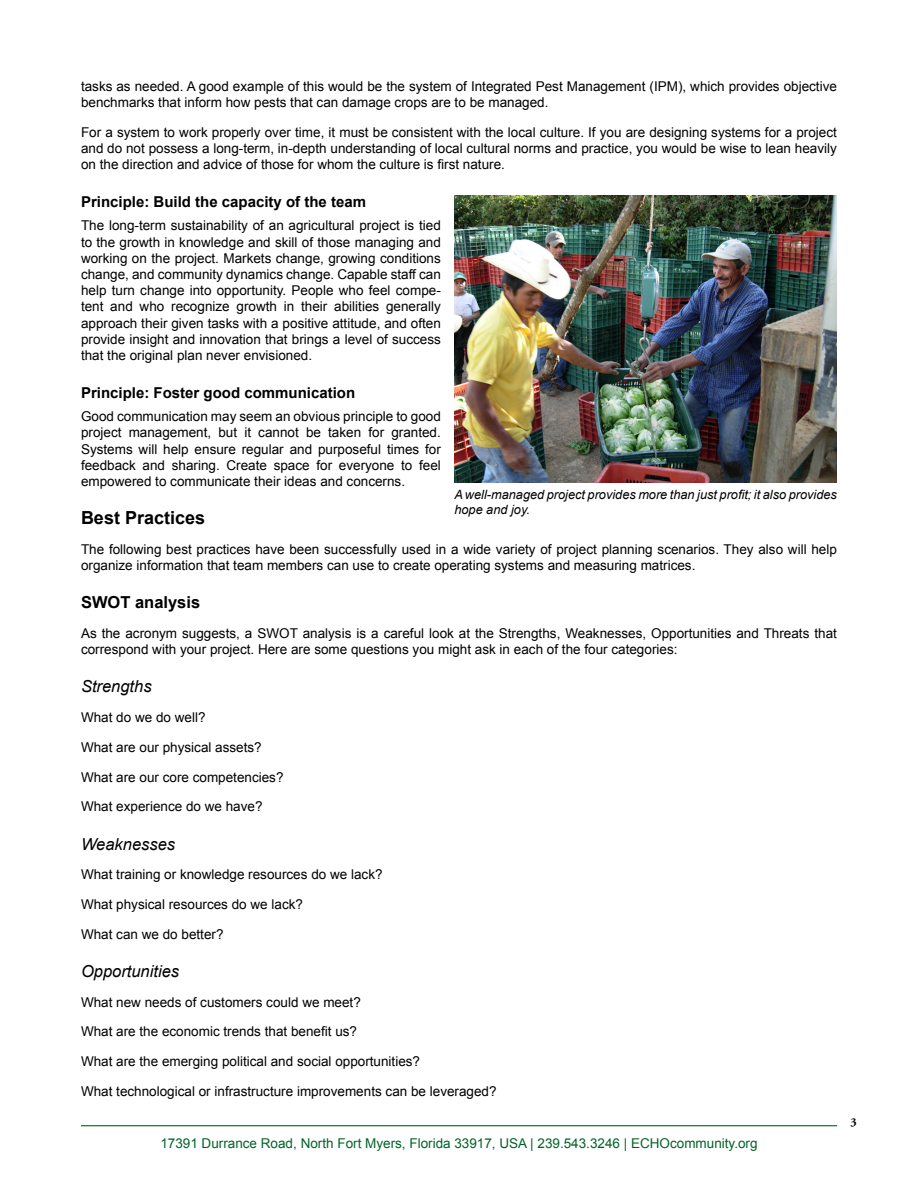
<style>
.page{position:relative;width:918px;height:1188px;background:#fff}
.page>*{position:absolute;margin:0;border:0;box-sizing:border-box;transform-origin:0 0}
.Heading_4{font:700 18px "Arial";color:#000}
.Heading_6{font:italic 16.5px "Arial";color:#000}
.Heading_5{font:700 16.5px "Arial";color:#000}
.Heading_7{font:700 15px "Arial";color:#000}
.Body_Text_1{font:13.5px/16.2px "Arial";color:#000}
.t1{font:13.5px "Arial";color:#036228}
.Figure{font:italic 12.75px/15.3px "Arial";color:#000}
.t2{font:700 12px "Adobe Garamond Pro";color:#000}
</style>
<div class="page">
<hr style="left:81px;top:1125px;width:756px;height:1px;background:#036228">
<img style="left:454px;top:196px;width:383px;height:287px">
<p class="Body_Text_1" style="left:81px;top:78px;width:757px">tasks as needed. A good example of this would be the system of Integrated Pest Management (IPM), which provides objective benchmarks that inform how pests that can damage crops are to be managed.</p>
<p class="Body_Text_1" style="left:81px;top:124px;width:757px;text-align:justify">For a system to work properly over time, it must be consistent with the local culture. If you are designing systems for a project and do not possess a long-term, in-depth understanding of local cultural norms and practice, you would be wise to lean heavily on the direction and advice of those for whom the culture is first nature.</p>
<p class="Heading_7" style="left:81px;top:192px;width:287px">Principle: Build the capacity of the team</p>
<p class="Body_Text_1" style="left:81px;top:217px;width:361px;text-align:justify">The long-term sustainability of an agricultural project is tied to the growth in knowledge and skill of those managing and working on the project. Markets change, growing conditions change, and community dynamics change. Capable staff can help turn change into opportunity. People who feel compe&shy;tent and who recognize growth in their abilities generally approach their given tasks with a positive attitude, and often provide insight and innovation that brings a level of success that the original plan never envisioned.</p>
<p class="Heading_7" style="left:81px;top:382px;width:276px">Principle: Foster good communication</p>
<p class="Body_Text_1" style="left:81px;top:408px;width:361px;text-align:justify">Good communication may seem an obvious principle to good project management, but it cannot be taken for granted.<br>Systems will help ensure regular and purposeful times for feedback and sharing. Create space for everyone to feel empowered to communicate their ideas and concerns.</p>
<p class="Heading_4" style="left:81px;top:505px;width:126px">Best Practices</p>
<p class="Body_Text_1" style="left:81px;top:541px;width:757px">The following best practices have been successfully used in a wide variety of project planning scenarios. They also will help organize information that team members can use to create operating systems and measuring matrices.</p>
<p class="Heading_5" style="left:81px;top:591px;width:121px">SWOT analysis</p>
<p class="Body_Text_1" style="left:81px;top:625px;width:757px">As the acronym suggests, a SWOT analysis is a careful look at the Strengths, Weaknesses, Opportunities and Threats that correspond with your project. Here are some questions you might ask in each of the four categories:</p>
<p class="Heading_6" style="left:81px;top:676px;width:72px">Strengths</p>
<p class="Body_Text_1" style="left:81px;top:709px;width:126px">What do we do well?</p>
<p class="Body_Text_1" style="left:81px;top:739px;width:182px">What are our physical assets?</p>
<p class="Body_Text_1" style="left:81px;top:769px;width:204px">What are our core competencies?</p>
<p class="Body_Text_1" style="left:81px;top:798px;width:183px">What experience do we have?</p>
<p class="Heading_6" style="left:81px;top:833px;width:96px">Weaknesses</p>
<p class="Body_Text_1" style="left:81px;top:866px;width:303px">What training or knowledge resources do we lack?</p>
<p class="Body_Text_1" style="left:81px;top:896px;width:224px">What physical resources do we lack?</p>
<p class="Body_Text_1" style="left:81px;top:926px;width:144px">What can we do better?</p>
<p class="Heading_6" style="left:81px;top:960px;width:100px">Opportunities</p>
<p class="Body_Text_1" style="left:81px;top:994px;width:281px">What new needs of customers could we meet?</p>
<p class="Body_Text_1" style="left:81px;top:1023px;width:278px">What are the economic trends that benefit us?</p>
<p class="Body_Text_1" style="left:81px;top:1053px;width:341px">What are the emerging political and social opportunities?</p>
<p class="Body_Text_1" style="left:81px;top:1083px;width:417px">What technological or infrastructure improvements can be leveraged?</p>
<p class="Figure" style="left:454px;top:487px;width:384px">A well-managed project provides more than just profit; it also provides hope and joy.</p>
<p class="t1" style="left:160px;top:1134px;width:599px">17391 Durrance Road, North Fort Myers, Florida 33917, USA | 239.543.3246 | ECHOcommunity.org</p>
<p class="t2" style="left:850px;top:1116px;width:8px">3</p>
</div>
